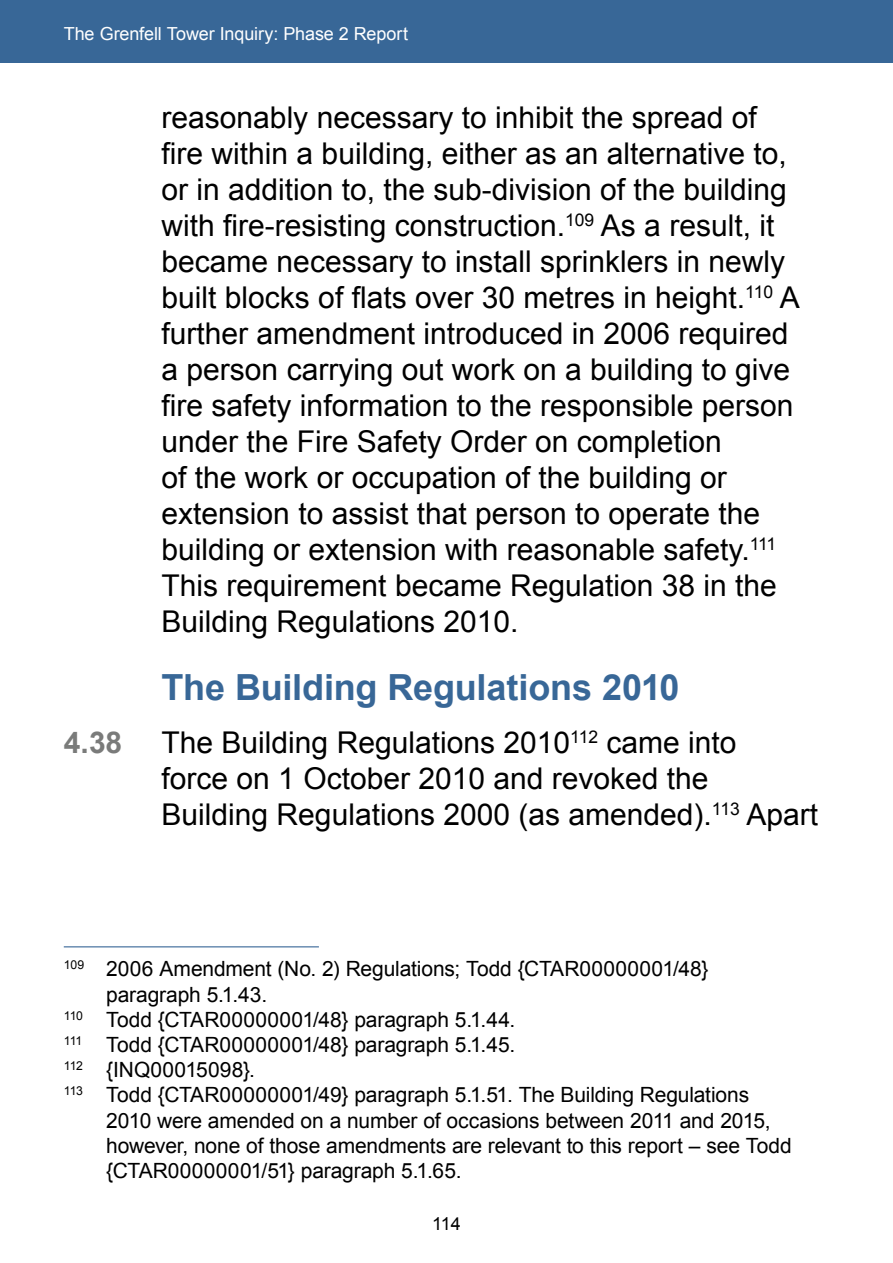
<style>
.page{position:relative;width:893px;height:1263px;background:#fff}
.page>*{position:absolute;margin:0;border:0;box-sizing:border-box;transform-origin:0 0}
.BHead{font:700 36px "Arial";letter-spacing:-.005em;color:#386797}
.t1{font:30px/36px "Arial";color:#000}
.t2{font:700 30px "Arial";color:#7a7b7a}
.Footnote_Text{font:21px/25.2px "Arial";letter-spacing:-.005em;color:#000}
.t3{font:18px "Arial";letter-spacing:-.005em;color:#fff}
.t4{font:18px "Arial";color:#000}
</style>
<div class="page">
<div style="left:0;top:0;width:893px;height:63px;background:#386797"></div>
<hr style="left:64px;top:946px;width:255px;height:1px;background:#386797">
<p class="t3" style="left:64px;top:22px;width:346px">The Grenfell Tower Inquiry: Phase 2 Report</p>
<p class="t1" style="left:162px;top:100px;width:640px">reasonably necessary to inhibit the spread of fire within a building, either as an alternative to, or in addition to, the sub‑division of the building with fire‑resisting construction.<sup>109</sup> As a result, it became necessary to install sprinklers in newly built blocks of flats over 30 metres in height.<sup>110</sup> A further amendment introduced in 2006 required a person carrying out work on a building to give fire safety information to the responsible person under the Fire Safety Order on completion<br>of the work or occupation of the building or extension to assist that person to operate the building or extension with reasonable safety.<sup>111<br></sup>This requirement became Regulation 38 in the Building Regulations 2010.</p>
<h3 class="BHead" style="left:162px;top:663px;width:519px">The Building Regulations 2010</h3>
<p class="t2" style="left:64px;top:722px;width:60px">4.38</p>
<p class="t1" style="left:162px;top:724px;width:658px">The Building Regulations 2010<sup>112</sup> came into<br>force on 1 October 2010 and revoked the<br>Building Regulations 2000 (as amended).<sup>113</sup> Apart</p>
<p class="Footnote_Text" style="left:106px;top:956px;width:604px;text-indent:-43px"><sup>109</sup> 2006 Amendment (No. 2) Regulations; Todd {CTAR00000001/48} paragraph 5.1.43.</p>
<p class="Footnote_Text" style="left:64px;top:1007px;width:453px"><sup>110</sup> Todd {CTAR00000001/48} paragraph 5.1.44.</p>
<p class="Footnote_Text" style="left:64px;top:1032px;width:453px"><sup>111</sup> Todd {CTAR00000001/48} paragraph 5.1.45.</p>
<p class="Footnote_Text" style="left:64px;top:1057px;width:193px"><sup>112</sup> {INQ00015098}.</p>
<p class="Footnote_Text" style="left:106px;top:1082px;width:687px;text-indent:-43px"><sup>113</sup> Todd {CTAR00000001/49} paragraph 5.1.51. The Building Regulations 2010 were amended on a number of occasions between 2011 and 2015, however, none of those amendments are relevant to this report – see Todd {CTAR00000001/51} paragraph 5.1.65.</p>
<p class="t4" style="left:432px;top:1212px;width:30px">114</p>
</div>
